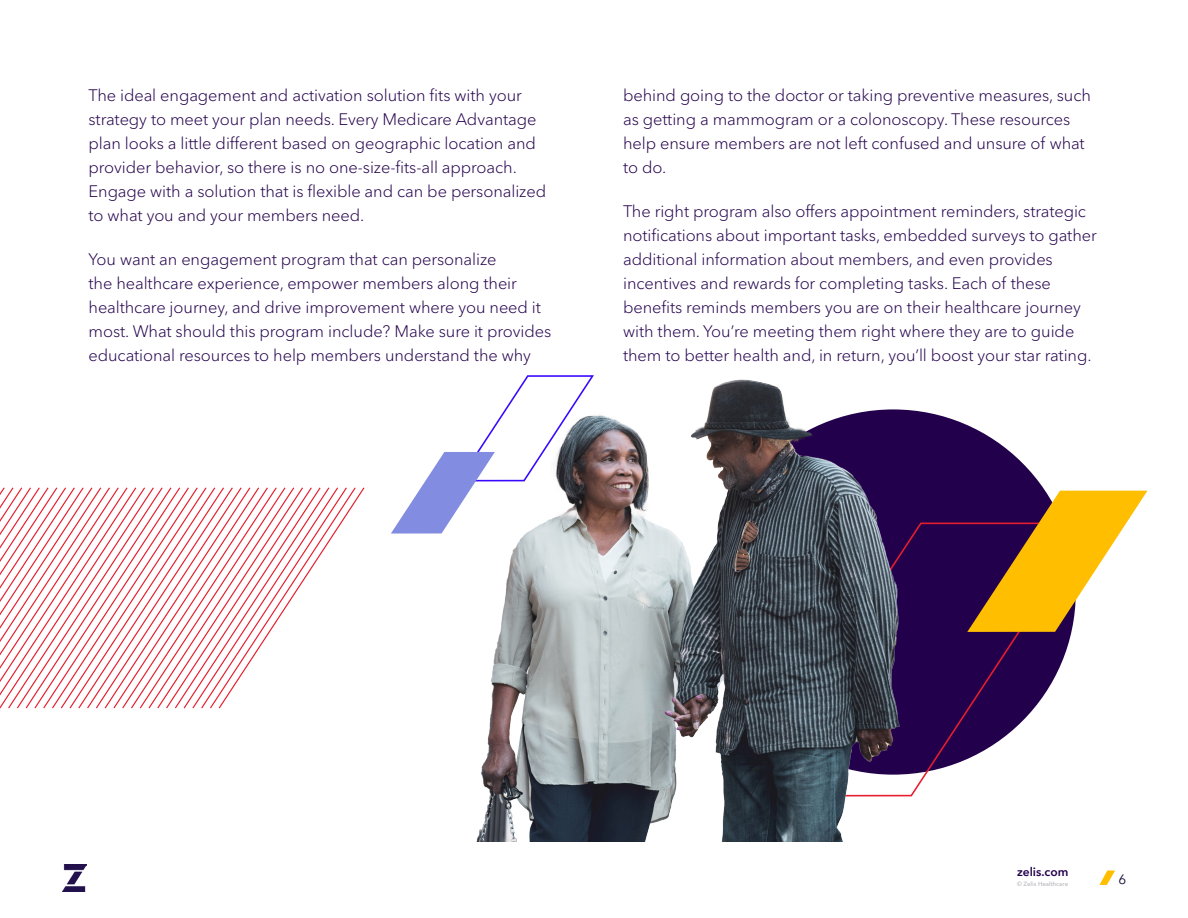
<style>
.page{position:relative;width:1188px;height:918px;background:#fff}
.page>*{position:absolute;margin:0;border:0;box-sizing:border-box;transform-origin:0 0}
.t1{font:300 16.5px/24px "Avenir Next LT Pro";letter-spacing:-.005em;color:#23004b}
.t2{font:13.5px "Avenir Next LT Pro";color:#0f0d37}
.t3{font:600 12px "Avenir Next LT Pro";color:#23004b}
.t4{font:500 6.15px "Avenir Next LT Pro";color:#b5b5bb}
</style>
<div class="page">
<svg style="left:1100px;top:870px;width:15px;height:15px"></svg>
<img style="left:63px;top:865px;width:24px;height:26px">
<div style="left:711px;top:409px;width:365px;height:366px;background:#23004b;border-radius:50%"></div>
<svg style="left:953px;top:522px;width:119px;height:243px"></svg>
<svg style="left:967px;top:491px;width:180px;height:141px"></svg>
<img style="left:476px;top:379px;width:477px;height:462px">
<svg style="left:391px;top:375px;width:204px;height:159px"></svg>
<svg style="left:0;top:487px;width:365px;height:222px"></svg>
<p class="t1" style="left:89px;top:83px;width:459px">The ideal engagement and activation solution fits with your strategy to meet your plan needs. Every Medicare Advantage plan looks a little different based on geographic location and provider behavior, so there is no one-size-fits-all approach.<br>Engage with a solution that is flexible and can be personalized to what you and your members need.</p>
<p class="t1" style="left:89px;top:247px;width:464px">You want an engagement program that can personalize<br>the healthcare experience, empower members along their healthcare journey, and drive improvement where you need it most. What should this program include? Make sure it provides educational resources to help members understand the why</p>
<p class="t1" style="left:623px;top:83px;width:469px">behind going to the doctor or taking preventive measures, such as getting a mammogram or a colonoscopy. These resources help ensure members are not left confused and unsure of what to do.</p>
<p class="t1" style="left:623px;top:199px;width:475px">The right program also offers appointment reminders, strategic notifications about important tasks, embedded surveys to gather additional information about members, and even provides incentives and rewards for completing tasks. Each of these benefits reminds members you are on their healthcare journey with them. You’re meeting them right where they are to guide them to better health and, in return, you’ll boost your star rating.</p>
<p class="t3" style="left:1017px;top:865px;width:53px">zelis.com</p>
<p class="t4" style="left:1017px;top:880px;width:52px">© Zelis Healthcare</p>
<p class="t2" style="left:1119px;top:871px;width:9px">6</p>
</div>
